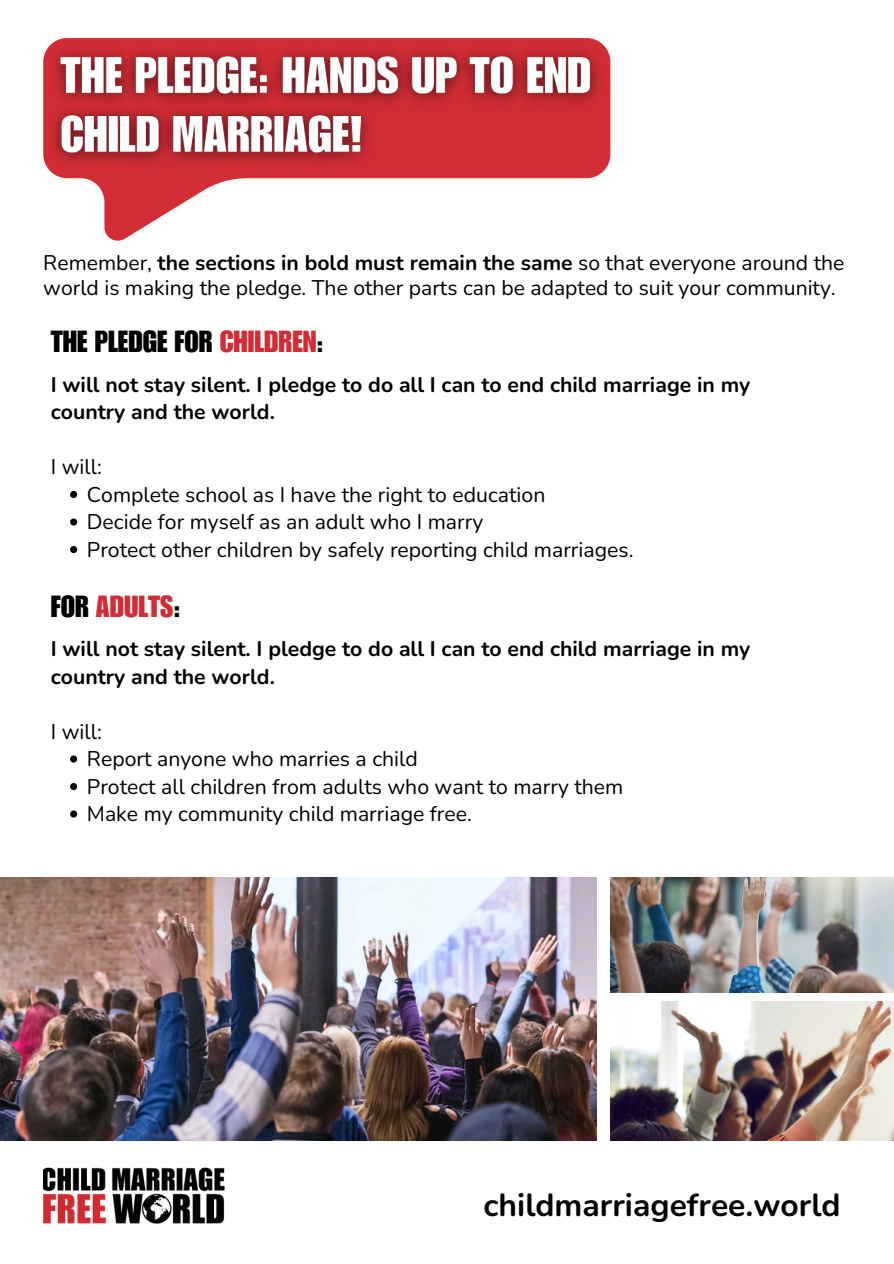
<style>
.page{position:relative;width:894px;height:1264px;background:#fff}
.page>*{position:absolute;margin:0;border:0;box-sizing:border-box;transform-origin:0 0}
.t1{font:700 31.8px "Nunito";color:#000}
.t2{font:29.7px "Impact LT Std";color:#000}
.t3{font:29.7px "Impact LT Std";color:#d22d35}
.t4{font:21.15px/24.8px "Nunito";color:#000}
.t5{font:700 21.15px/27.5px "Nunito";color:#000}
.s1{font-weight:700}
.s2{color:#d22d35}
.s3{color:#000}
</style>
<div class="page">
<img style="left:43px;top:1167px;width:182px;height:57px">
<img style="left:0;top:878px;width:596px;height:262px">
<img style="left:610px;top:1001px;width:283px;height:138px">
<img style="left:610px;top:878px;width:283px;height:114px">
<svg style="left:70px;top:491px;width:7px;height:7px"></svg>
<svg style="left:70px;top:518px;width:7px;height:7px"></svg>
<svg style="left:70px;top:546px;width:7px;height:7px"></svg>
<svg style="left:70px;top:755px;width:7px;height:7px"></svg>
<svg style="left:70px;top:783px;width:7px;height:7px"></svg>
<svg style="left:70px;top:810px;width:7px;height:7px"></svg>
<svg style="left:64px;top:178px;width:525px;height:63px"></svg>
<img style="left:43px;top:38px;width:568px;height:140px">
<h3 class="t4" style="left:43px;top:251px;width:802px">Remember, <span class="s1">the sections in bold must remain the same</span> so that everyone around the world is making the pledge. The other parts can be adapted to suit your community.</h3>
<p class="t2" style="left:51px;top:331px;width:274px">THE PLEDGE FOR <span class="s2">CHILDREN</span>:</p>
<p class="t5" style="left:51px;top:371px;width:701px">I will not stay silent. I pledge to do all I can to end child marriage in my country and the world.</p>
<p class="t4" style="left:51px;top:455px;width:53px">I will:</p>
<h2 class="t4" style="left:87px;top:482px;width:460px">Complete school as I have the right to education</h2>
<h4 class="t4" style="left:87px;top:510px;width:398px">Decide for myself as an adult who I marry</h4>
<p class="t4" style="left:87px;top:537px;width:548px">Protect other children by safely reporting child marriages.</p>
<p class="t3" style="left:51px;top:595px;width:131px"><span class="s3">FOR</span> ADULTS<span class="s3">:</span></p>
<p class="t5" style="left:51px;top:635px;width:701px">I will not stay silent. I pledge to do all I can to end child marriage in my country and the world.</p>
<p class="t4" style="left:51px;top:719px;width:53px">I will:</p>
<p class="t4" style="left:87px;top:746px;width:332px">Report anyone who marries a child</p>
<p class="t4" style="left:87px;top:774px;width:538px">Protect all children from adults who want to marry them</p>
<p class="t4" style="left:87px;top:801px;width:386px">Make my community child marriage free.</p>
<p class="t1" style="left:483px;top:1183px;width:358px">childmarriagefree.world</p>
</div>
